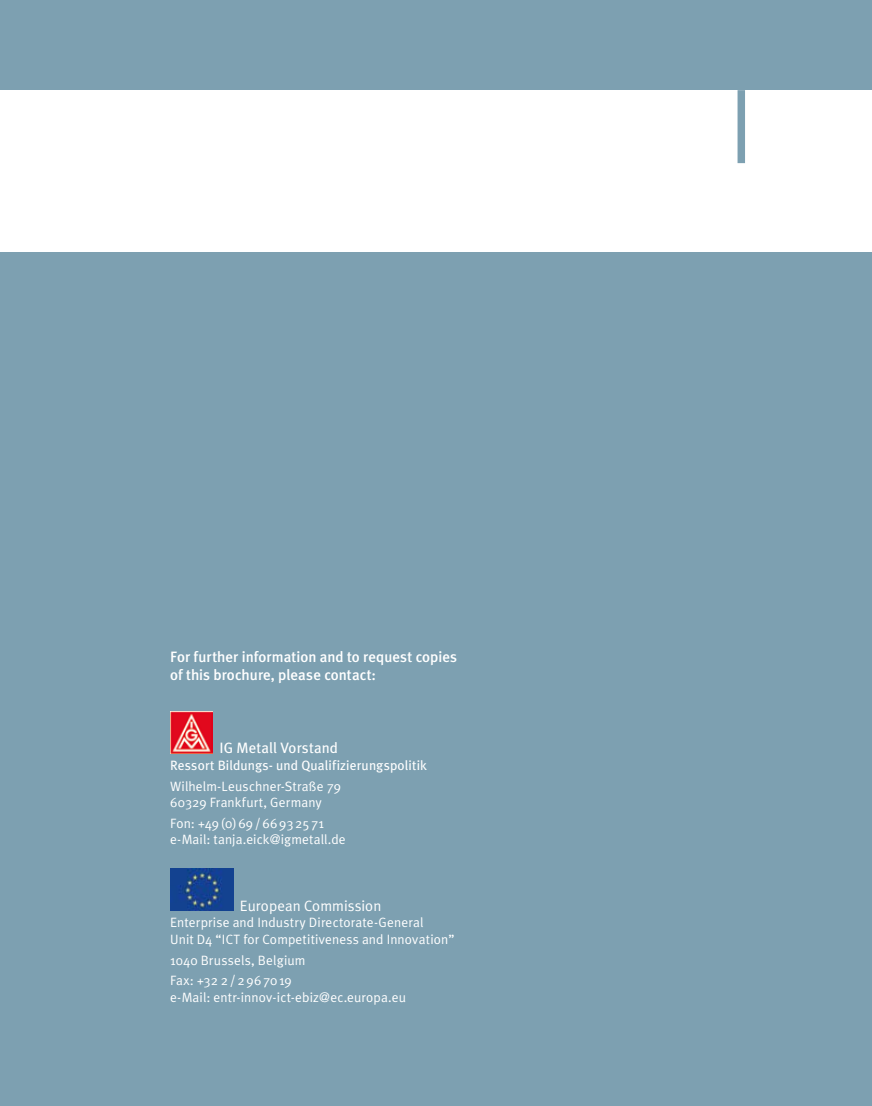
<style>
.page{position:relative;width:872px;height:1106px;background:#7da0b1}
.page>*{position:absolute;margin:0;border:0;box-sizing:border-box;transform-origin:0 0}
.t1{font:500 15px/18px "Meta Plus";color:#fff}
.t2{font:15px "Meta Plus Normal";color:#fff}
.t3{font:15px "Meta Plus";letter-spacing:.005em;color:#fff}
.t4{font:13.5px/16.5px "Meta Plus Normal";letter-spacing:.01em;color:#fff}
.t5{font:13.5px "Meta Plus";letter-spacing:.01em;color:#fff}
</style>
<div class="page">
<div style="left:0;top:90px;width:872px;height:161px;background:#fff"></div>
<div style="left:737px;top:90px;width:8px;height:73px;background:#7da0b1"></div>
<img style="left:170px;top:711px;width:43px;height:42px">
<img style="left:170px;top:868px;width:63px;height:43px">
<p class="t1" style="left:170px;top:647px;width:288px">For further information and to request copies of this brochure, please contact:</p>
<p class="t3" style="left:219px;top:739px;width:120px">IG Metall Vorstand</p>
<p class="t5" style="left:170px;top:757px;width:258px">Ressort Bildungs- und Qualifizierungspolitik</p>
<p class="t4" style="left:170px;top:777px;width:173px">Wilhelm-Leuschner-Straße 79<br>60329 Frankfurt, Germany</p>
<p class="t4" style="left:170px;top:814px;width:177px">Fon: +49(0)69/66932571 e-Mail: tanja.eick@igmetall.de</p>
<p class="t2" style="left:240px;top:897px;width:143px">European Commission</p>
<p class="t4" style="left:170px;top:914px;width:286px">Enterprise and Industry Directorate-General<br>Unit D4 “ICT for Competitiveness and Innovation”</p>
<p class="t4" style="left:170px;top:949px;width:137px;line-height:20.7px">1040 Brussels, Belgium<br>Fax: +32 2/2967019</p>
<p class="t4" style="left:170px;top:988px;width:237px">e-Mail: entr-innov-ict-ebiz@ec.europa.eu</p>
</div>
